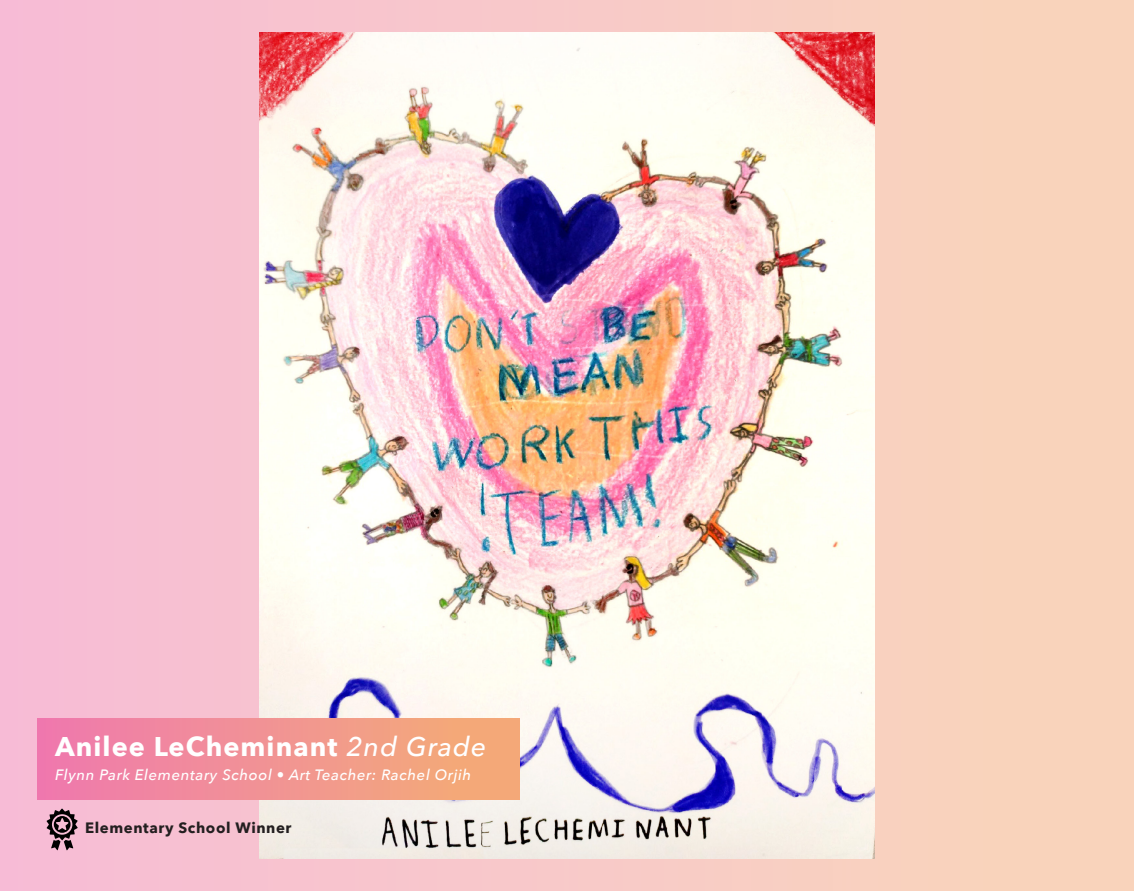
<style>
.page{position:relative;width:1134px;height:891px;background:#fff}
.page>*{position:absolute;margin:0;border:0;box-sizing:border-box;transform-origin:0 0}
.month{font:700 27px "Avenir Next";letter-spacing:.04em;color:#fff}
.month-2{font:italic 500 15px "Avenir Next";letter-spacing:.04em;color:#fff}
.month-3{font:700 15px "Avenir Next";letter-spacing:.04em;color:#231f20}
.s1{font-weight:500;font-style:italic}
</style>
<div class="page">
<div style="left:0;top:0;width:1134px;height:891px;background:linear-gradient(to right,#f7bcd6,#f9d6b9)"></div>
<img style="left:260px;top:32px;width:614px;height:827px">
<div style="left:38px;top:719px;width:481px;height:80px;background:linear-gradient(to right,#ef79af,#f4ae74)"></div>
<svg style="left:47px;top:809px;width:31px;height:41px"></svg>
<p class="month" style="left:55px;top:723px;width:433px">Anilee LeCheminant <span class="s1">2nd Grade</span></p>
<p class="month-2" style="left:55px;top:762px;width:418px">Flynn Park Elementary School • Art Teacher: Rachel Orjih</p>
<p class="month-3" style="left:85px;top:815px;width:208px">Elementary School Winner</p>
</div>
